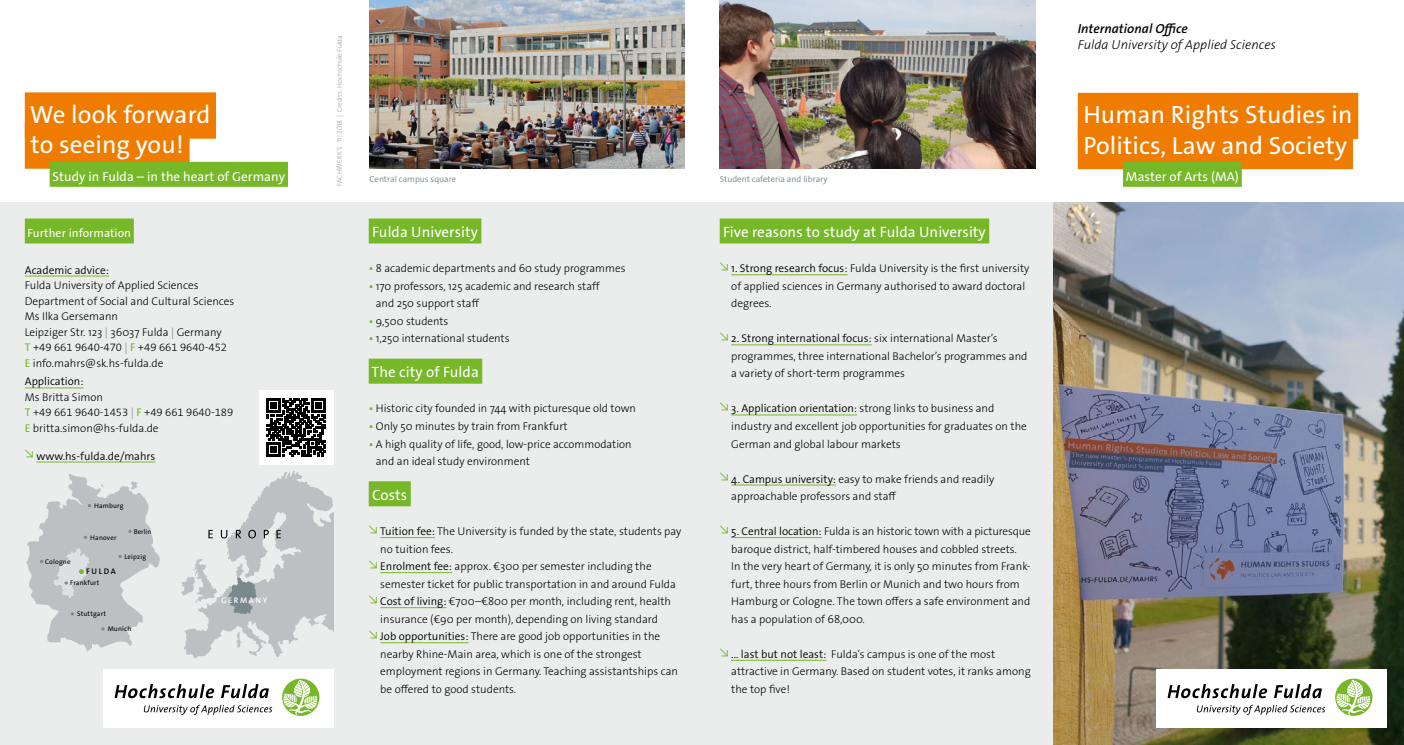
<style>
.page{position:relative;width:1404px;height:745px;background:#fff}
.page>*{position:absolute;margin:0;border:0;box-sizing:border-box;transform-origin:0 0}
.t1{font:25px/30px "The Sans Os F";letter-spacing:.005em;color:#fff}
.t2{font:15px "The Sans Os F";letter-spacing:.005em;color:#fff}
.t3{font:13.12px "The Sans Os F";letter-spacing:.005em;color:#fff}
.t4{font:italic 300 13.12px "The Sans Os F";letter-spacing:.005em;color:#000}
.t5{font:italic 600 13.12px "The Sans Os F";letter-spacing:.005em;color:#000}
.t6{font:11.88px "The Sans Os F";letter-spacing:.005em;color:#fff}
.t7{font:300 11.25px/17.5px "The Sans Os F";color:#000}
.t8{font:300 11.25px "The Sans Os F";color:#000}
.t9{font:300 8.75px "The Sans Os F";color:#748589}
.t10{font:600 8.12px "The Sans Os F";letter-spacing:.2em;color:#fff}
.t11{font:600 8.12px "The Sans Os F";letter-spacing:.195em;color:#000}
.t12{font:6.88px "The Sans Os F";letter-spacing:.025em;color:#000}
.t13{font:300 6.88px "The Sans Os F";color:#9c9d9d}
.s1{color:#7a8d91}
.s2{font-weight:400;color:#76b828}
.s3{font-weight:600;color:#76b828}
.s4{font-style:inherit}
</style>
<div class="page">
<div style="left:0;top:202px;width:1403px;height:542px;background:#ebeded"></div>
<div style="left:1077px;top:93px;width:280px;height:46px;background:#ef7c00"></div>
<div style="left:1077px;top:123px;width:275px;height:46px;background:#ef7c00"></div>
<div style="left:1122px;top:162px;width:119px;height:25px;background:#76b828"></div>
<div style="left:369px;top:358px;width:113px;height:25px;background:#76b828"></div>
<div style="left:369px;top:481px;width:42px;height:25px;background:#76b828"></div>
<hr style="left:380px;top:537px;width:55px;height:1px;background:#76b828">
<hr style="left:380px;top:572px;width:72px;height:1px;background:#76b828">
<hr style="left:380px;top:607px;width:66px;height:1px;background:#76b828">
<hr style="left:380px;top:642px;width:88px;height:1px;background:#76b828">
<div style="left:25px;top:92px;width:191px;height:47px;background:#ef7c00"></div>
<div style="left:25px;top:122px;width:164px;height:47px;background:#ef7c00"></div>
<div style="left:50px;top:162px;width:238px;height:25px;background:#76b828"></div>
<img style="left:1053px;top:202px;width:350px;height:542px">
<div style="left:1155px;top:669px;width:230px;height:58px;background:#fff"></div>
<svg style="left:1334px;top:678px;width:38px;height:37px"></svg>
<svg style="left:1336px;top:679px;width:33px;height:35px"></svg>
<svg style="left:1167px;top:684px;width:99px;height:13px"></svg>
<svg style="left:1274px;top:684px;width:47px;height:13px"></svg>
<svg style="left:1196px;top:704px;width:128px;height:10px"></svg>
<svg style="left:26px;top:474px;width:134px;height:177px"></svg>
<svg style="left:181px;top:471px;width:152px;height:187px"></svg>
<img style="left:369px;top:0;width:315px;height:168px">
<img style="left:719px;top:0;width:316px;height:168px">
<div style="left:369px;top:218px;width:112px;height:25px;background:#76b828"></div>
<div style="left:719px;top:218px;width:270px;height:25px;background:#76b828"></div>
<hr style="left:731px;top:274px;width:116px;height:1px;background:#76b828">
<hr style="left:731px;top:344px;width:140px;height:1px;background:#76b828">
<hr style="left:731px;top:414px;width:126px;height:1px;background:#76b828">
<hr style="left:731px;top:484px;width:104px;height:1px;background:#76b828">
<hr style="left:731px;top:537px;width:90px;height:1px;background:#76b828">
<hr style="left:731px;top:659px;width:95px;height:1px;background:#76b828">
<div style="left:25px;top:218px;width:109px;height:25px;background:#76b828"></div>
<hr style="left:25px;top:275px;width:84px;height:1px;background:#76b828">
<hr style="left:25px;top:387px;width:58px;height:1px;background:#76b828">
<hr style="left:36px;top:461px;width:119px;height:1px;background:#76b828">
<div style="left:259px;top:390px;width:74px;height:74px;background:#fff"></div>
<svg style="left:267px;top:398px;width:58px;height:58px"></svg>
<div style="left:103px;top:669px;width:230px;height:58px;background:#fff"></div>
<svg style="left:282px;top:678px;width:37px;height:37px"></svg>
<svg style="left:283px;top:679px;width:34px;height:35px"></svg>
<svg style="left:114px;top:684px;width:100px;height:13px"></svg>
<svg style="left:221px;top:684px;width:48px;height:13px"></svg>
<svg style="left:144px;top:704px;width:128px;height:10px"></svg>
<h1 class="t1" style="left:30px;top:100px;width:182px">We look forward to seeing you!</h1>
<p class="t3" style="left:53px;top:168px;width:234px">Study in Fulda – in the heart of Germany</p>
<p class="t6" style="left:27px;top:225px;width:105px">Further information</p>
<p class="t8" style="left:25px;top:262px;width:86px">Academic advice:</p>
<p class="t7" style="left:25px;top:277px;width:211px;line-height:15.5px">Fulda University of Applied Sciences Department of Social and Cultural Sciences Ms Ilka Gersemann<br>Leipziger Str. 123 <span class="s1">|</span> 36037 Fulda <span class="s1">|</span> Germany<br><span class="s2">T</span> +49 661 9640-470 <span class="s1">|</span> <span class="s2">F</span> +49 661 9640-452<br><span class="s2">E</span> info.mahrs@sk.hs-fulda.de</p>
<p class="t8" style="left:25px;top:374px;width:60px">Application:</p>
<p class="t7" style="left:25px;top:389px;width:210px;line-height:15.5px">Ms Britta Simon<br><span class="s2">T</span> +49 661 9640-1453 <span class="s1">|</span> <span class="s2">F</span> +49 661 9640-189<br><span class="s2">E</span> britta.simon@hs-fulda.de</p>
<p class="t8" style="left:25px;top:448px;width:132px"><sup>↘</sup> www.hs-fulda.de/mahrs</p>
<p class="t12" style="left:45px;top:557px;width:27px">Cologne</p>
<p class="t12" style="left:94px;top:501px;width:31px">Hamburg</p>
<p class="t12" style="left:90px;top:533px;width:28px">Hanover</p>
<p class="t12" style="left:134px;top:527px;width:19px">Berlin</p>
<p class="t11" style="left:86px;top:566px;width:31px">FULDA</p>
<p class="t12" style="left:124px;top:551px;width:23px">Leipzig</p>
<p class="t12" style="left:70px;top:578px;width:31px">Frankfurt</p>
<p class="t12" style="left:77px;top:609px;width:30px">Stuttgart</p>
<p class="t12" style="left:108px;top:624px;width:25px">Munich</p>
<p class="t10" style="left:221px;top:595px;width:48px">GERMANY</p>
<p class="t13" style="left:335px;top:186px;width:152px;rotate:-90deg">FACHWERK 5 11|2018 | Credits: Hochschule Fulda</p>
<p class="t9" style="left:369px;top:173px;width:88px">Central campus square</p>
<p class="t9" style="left:719px;top:173px;width:109px">Student cafeteria and library</p>
<h2 class="t2" style="left:372px;top:222px;width:107px">Fulda University</h2>
<p class="t7" style="left:369px;top:260px;width:258px"><span class="s3">▪</span> 8 academic departments and 60 study programmes</p>
<p class="t7" style="left:376px;top:277px;width:225px;text-indent:-7px"><span class="s3">▪</span> 170 professors, 125 academic and research staff and 250 support staff</p>
<p class="t7" style="left:369px;top:312px;width:81px"><span class="s3">▪</span> 9,500 students</p>
<p class="t7" style="left:369px;top:330px;width:142px"><span class="s3">▪</span> 1,250 international students</p>
<h2 class="t2" style="left:371px;top:362px;width:109px">The city of Fulda</h2>
<p class="t7" style="left:369px;top:400px;width:269px"><span class="s3">▪</span> Historic city founded in 744 with picturesque old town</p>
<p class="t7" style="left:369px;top:417px;width:200px"><span class="s3">▪</span> Only 50 minutes by train from Frankfurt</p>
<p class="t7" style="left:376px;top:435px;width:257px;text-indent:-7px"><span class="s3">▪</span> A high quality of life, good, low-price accommodation and an ideal study environment</p>
<h2 class="t2" style="left:372px;top:485px;width:37px">Costs</h2>
<p class="t7" style="left:369px;top:522px;width:314px"><sup>↘</sup> <span class="s4">Tuition fee:</span> The University is funded by the state, students pay</p>
<p class="t7" style="left:380px;top:540px;width:74px">no tuition fees.</p>
<p class="t7" style="left:369px;top:557px;width:284px"><sup>↘</sup> <span class="s4">Enrolment fee:</span> approx. €300 per semester including the</p>
<p class="t7" style="left:380px;top:575px;width:297px">semester ticket for public transportation in and around Fulda</p>
<p class="t7" style="left:369px;top:592px;width:304px"><sup>↘</sup> <span class="s4">Cost of living:</span> €700–€800 per month, including rent, health</p>
<p class="t7" style="left:380px;top:610px;width:279px">insurance (€90 per month), depending on living standard</p>
<p class="t7" style="left:369px;top:627px;width:293px"><sup>↘</sup> <span class="s4">Job opportunities:</span> There are good job opportunities in the</p>
<p class="t7" style="left:380px;top:645px;width:263px">nearby Rhine-Main area, which is one of the strongest</p>
<p class="t7" style="left:380px;top:662px;width:299px">employment regions in Germany. Teaching assistantships can</p>
<p class="t7" style="left:380px;top:680px;width:137px">be offered to good students.</p>
<h2 class="t2" style="left:723px;top:222px;width:264px">Five reasons to study at Fulda University</h2>
<p class="t7" style="left:731px;top:260px;width:300px;text-indent:-12px"><sup>↘</sup> <span class="s4">1. Strong research focus:</span> Fulda University is the first university of applied sciences in Germany authorised to award doctoral degrees.</p>
<p class="t7" style="left:731px;top:330px;width:297px;text-indent:-12px"><sup>↘</sup> <span class="s4">2. Strong international focus:</span> six international Master’s programmes, three international Bachelor’s programmes and a variety of short-term programmes</p>
<p class="t7" style="left:731px;top:400px;width:297px;text-indent:-12px"><sup>↘</sup> <span class="s4">3. Application orientation:</span> strong links to business and industry and excellent job opportunities for graduates on the<br>German and global labour markets</p>
<p class="t7" style="left:731px;top:470px;width:264px;text-indent:-12px"><sup>↘</sup> <span class="s4">4. Campus university:</span> easy to make friends and readily approachable professors and staff</p>
<p class="t7" style="left:731px;top:522px;width:301px;text-indent:-12px"><sup>↘</sup> <span class="s4">5. Central location:</span> Fulda is an historic town with a picturesque baroque district, half-timbered houses and cobbled streets.<br>In the very heart of Germany, it is only 50 minutes from Frank&shy;furt, three hours from Berlin or Munich and two hours from Hamburg or Cologne. The town offers a safe environment and has a population of 68,000.</p>
<p class="t7" style="left:731px;top:645px;width:301px;text-indent:-12px"><sup>↘</sup> <span class="s4">... last but not least:</span> Fulda‘s campus is one of the most attractive in Germany. Based on student votes, it ranks among the top five!</p>
<p class="t5" style="left:1077px;top:20px;width:112px">International Office</p>
<p class="t4" style="left:1077px;top:36px;width:199px">Fulda University of Applied Sciences</p>
<h1 class="t1" style="left:1083px;top:100px;width:271px">Human Rights Studies in<br>Politics, Law and Society</h1>
<p class="t3" style="left:1125px;top:168px;width:114px">Master of Arts (MA)</p>
</div>
